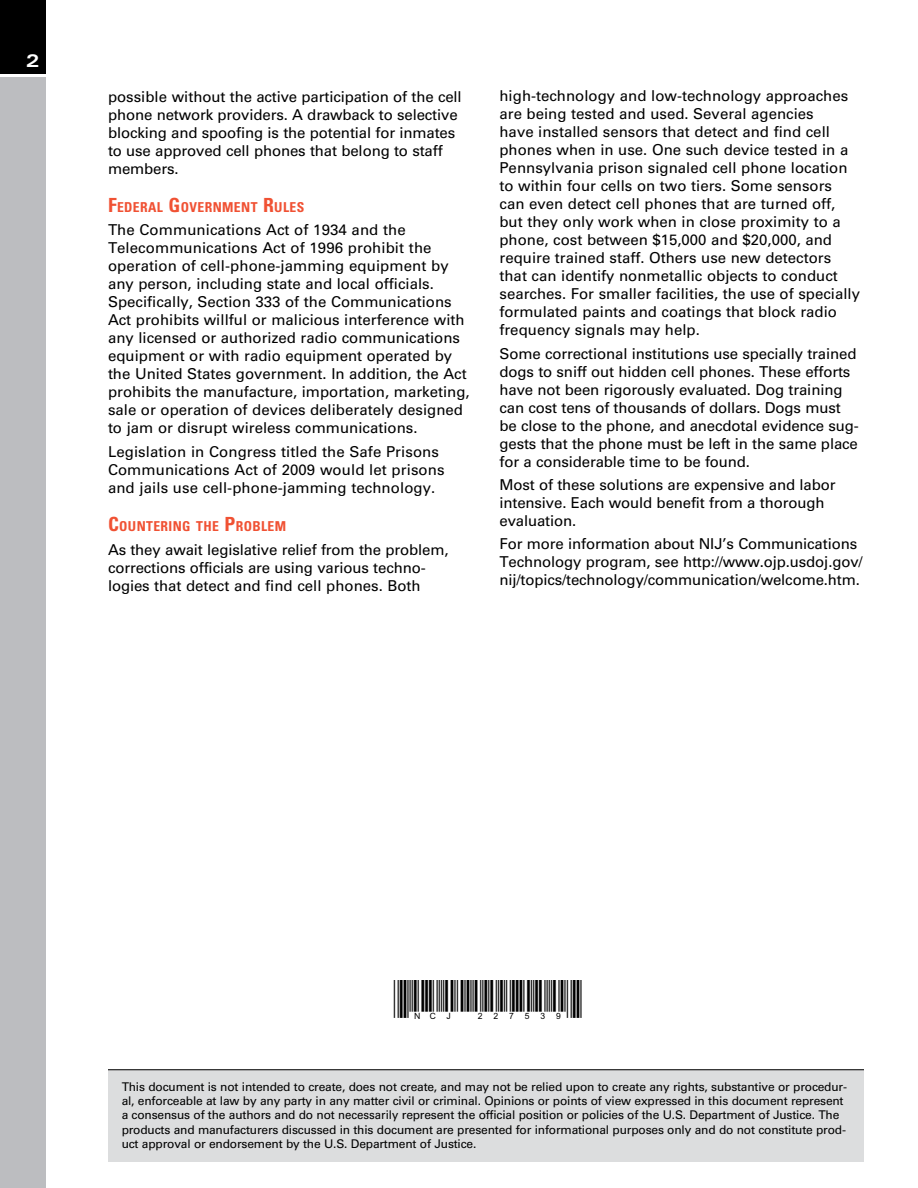
<style>
.page{position:relative;width:918px;height:1188px;background:#fff}
.page>*{position:absolute;margin:0;border:0;box-sizing:border-box;transform-origin:0 0}
.t1{font:19.5px "CB39 H1 N";color:#000}
.t2{font:700 expanded 18px "Univers LT Std";color:#fff}
.t3{font:15px/18px "Univers LT Std";color:#000}
.t4{font:700 condensed 13.65px "Univers LT Std";letter-spacing:.03em;color:#f05133}
.t5{font:12px/14.2px "Univers LT Std";letter-spacing:-.015em;color:#000}
.s1{font-size:19.5px}
</style>
<div class="page">
<div style="left:108px;top:1069px;width:756px;height:93px;background:#dcddde"></div>
<div style="left:0;top:78px;width:45px;height:1110px;background:#bcbdc0"></div>
<hr style="left:108px;top:1069px;width:756px;height:1px;background:#000">
<div style="left:0;top:0;width:45px;height:74px;background:#000"></div>
<p class="t2" style="left:26px;top:50px;width:15px">2</p>
<p class="t3" style="left:108px;top:87px;width:355px">possible without the active participation of the cell phone network providers. A drawback to selective blocking and spoofing is the potential for inmates to use approved cell phones that belong to staff members.</p>
<h5 class="t4" style="left:108px;top:199px;width:198px"><span class="s1">F</span>EDERAL <span class="s1">G</span>OVERNMENT <span class="s1">R</span>ULES</h5>
<p class="t3" style="left:108px;top:221px;width:363px">The Communications Act of 1934 and the Telecommunications Act of 1996 prohibit the operation of cell-phone-jamming equipment by any person, including state and local officials.<br>Specifically, Section 333 of the Communications Act prohibits willful or malicious interference with any licensed or authorized radio communications equipment or with radio equipment operated by the United States government. In addition, the Act prohibits the manufacture, importation, marketing, sale or operation of devices deliberately designed to jam or disrupt wireless communications.</p>
<p class="t3" style="left:108px;top:443px;width:338px">Legislation in Congress titled the Safe Prisons<br>Communications Act of 2009 would let prisons and jails use cell-phone-jamming technology.</p>
<h5 class="t4" style="left:108px;top:518px;width:180px"><span class="s1">C</span>OUNTERING THE <span class="s1">P</span>ROBLEM</h5>
<p class="t3" style="left:108px;top:540px;width:342px">As they await legislative relief from the problem, corrections officials are using various techno&shy;logies that detect and find cell phones. Both</p>
<p class="t3" style="left:500px;top:87px;width:362px">high-technology and low-technology approaches are being tested and used. Several agencies<br>have installed sensors that detect and find cell phones when in use. One such device tested in a Pennsylvania prison signaled cell phone location to within four cells on two tiers. Some sensors can even detect cell phones that are turned off, but they only work when in close proximity to a phone, cost between $15,000 and $20,000, and require trained staff. Others use new detectors that can identify nonmetallic objects to conduct searches. For smaller facilities, the use of specially formulated paints and coatings that block radio frequency signals may help.</p>
<p class="t3" style="left:500px;top:344px;width:361px">Some correctional institutions use specially trained dogs to sniff out hidden cell phones. These efforts have not been rigorously evaluated. Dog training can cost tens of thousands of dollars. Dogs must be close to the phone, and anecdotal evidence sug&shy;gests that the phone must be left in the same place for a considerable time to be found.</p>
<p class="t3" style="left:500px;top:476px;width:338px">Most of these solutions are expensive and labor intensive. Each would benefit from a thorough evaluation.</p>
<p class="t3" style="left:500px;top:535px;width:365px">For more information about NIJ’s Communications<br>Technology program, see http://www.ojp.usdoj.gov/ nij/topics/technology/communication/welcome.htm.</p>
<p class="t1" style="left:393px;top:1001px;width:190px">*NCJ~227539*</p>
<p class="t5" style="left:122px;top:1080px;width:727px">This document is not intended to create, does not create, and may not be relied upon to create any rights, substantive or procedur&shy;al, enforceable at law by any party in any matter civil or criminal. Opinions or points of view expressed in this document represent a consensus of the authors and do not necessarily represent the official position or policies of the U.S. Department of Justice. The products and manufacturers discussed in this document are presented for informational purposes only and do not constitute prod&shy;uct approval or endorsement by the U.S. Department of Justice.</p>
</div>
